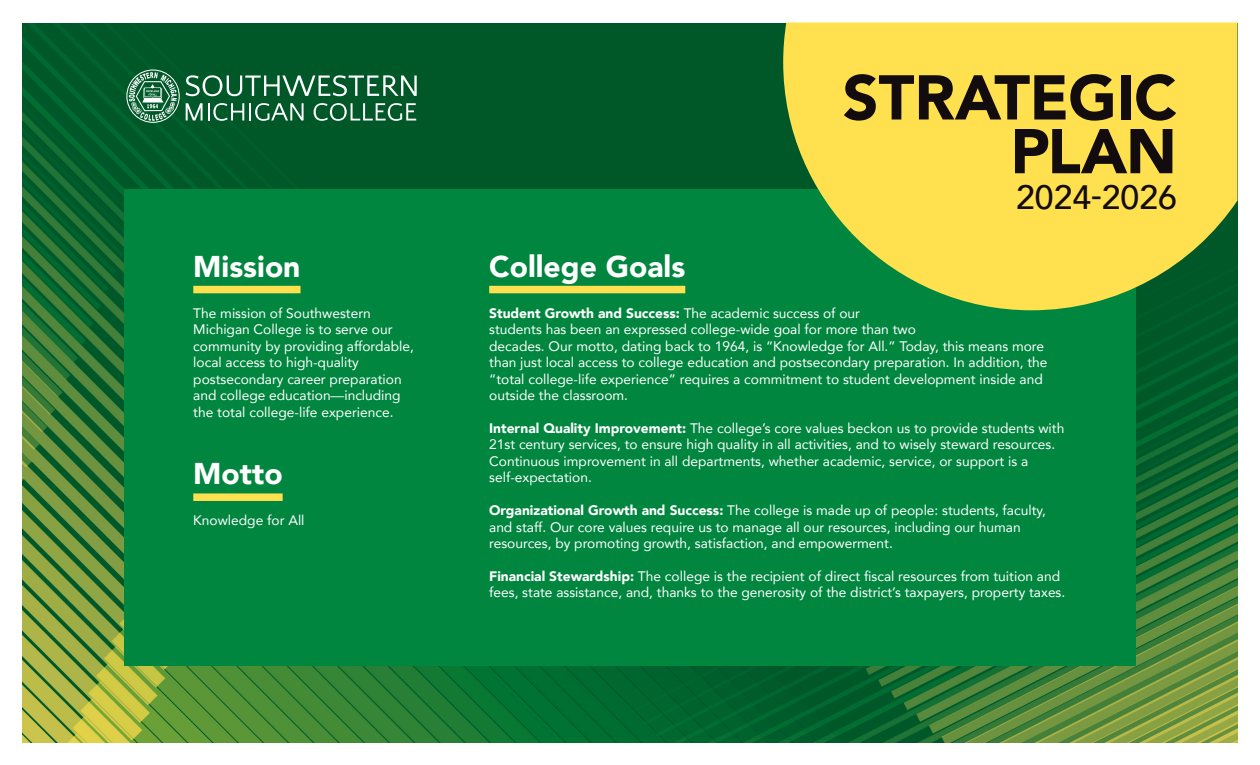
<style>
.page{position:relative;width:1260px;height:765px;background:#fff}
.page>*{position:absolute;margin:0;border:0;box-sizing:border-box;transform-origin:0 0}
.t1{font:900 62.5px/53.8px "Avenir";letter-spacing:-.01em;color:#130c0e;text-align:right}
.t2{font:500 33.75px "Avenir";color:#130c0e}
.sub_headers{font:900 30px "Avenir";color:#fff}
.College_Goals{font:13.75px/16.5px "Avenir";color:#fff}
.Body_Text_Pg_1{font:13.75px/16.5px "Avenir";color:#fff}
.s1{font-weight:900}
</style>
<div class="page">
<img style="left:22px;top:23px;width:1216px;height:719px">
<div style="left:124px;top:189px;width:1012px;height:477px;background:#00863f"></div>
<svg style="left:783px;top:22px;width:454px;height:288px;background:#d8d04b"></svg>
<div style="left:126px;top:70px;width:54px;height:53px;border:1px solid #fff;border-radius:50%"></div>
<svg style="left:129px;top:72px;width:48px;height:49px;background:#518e6d"></svg>
<svg style="left:186px;top:75px;width:231px;height:21px"></svg>
<svg style="left:186px;top:103px;width:118px;height:18px"></svg>
<svg style="left:314px;top:103px;width:102px;height:18px;background:#418260"></svg>
<div style="left:193px;top:286px;width:108px;height:7px;background:#ffe14f"></div>
<div style="left:193px;top:493px;width:90px;height:8px;background:#ffe14f"></div>
<div style="left:489px;top:286px;width:196px;height:7px;background:#ffe14f"></div>
<h2 class="sub_headers" style="left:193px;top:241px;width:109px">Mission</h2>
<p class="Body_Text_Pg_1" style="left:193px;top:304px;width:222px">The mission of Southwestern Michigan College is to serve our community by providing affordable, local access to high-quality postsecondary career preparation and college education—including the total college-life experience.</p>
<h2 class="sub_headers" style="left:193px;top:448px;width:91px">Motto</h2>
<p class="Body_Text_Pg_1" style="left:193px;top:512px;width:113px">Knowledge for All</p>
<h1 class="t1" style="left:843px;top:69px;width:336px">STRATEGIC<br>PLAN</h1>
<h1 class="t2" style="left:1016px;top:168px;width:162px">2024-2026</h1>
<h2 class="sub_headers" style="left:489px;top:241px;width:198px">College Goals</h2>
<p class="College_Goals" style="left:489px;top:304px;width:560px"><span class="s1">Student Growth and Success:</span> The academic success of our<br>students has been an expressed college-wide goal for more than two<br>decades. Our motto, dating back to 1964, is “Knowledge for All.” Today, this means more than just local access to college education and postsecondary preparation. In addition, the “total college-life experience” requires a commitment to student development inside and outside the classroom.</p>
<p class="College_Goals" style="left:489px;top:419px;width:577px"><span class="s1">Internal Quality Improvement:</span> The college’s core values beckon us to provide students with 21st century services, to ensure high quality in all activities, and to wisely steward resources.<br>Continuous improvement in all departments, whether academic, service, or support is a self-expectation.</p>
<p class="College_Goals" style="left:489px;top:502px;width:558px"><span class="s1">Organizational Growth and Success:</span> The college is made up of people: students, faculty, and staff. Our core values require us to manage all our resources, including our human resources, by promoting growth, satisfaction, and empowerment.</p>
<p class="College_Goals" style="left:489px;top:567px;width:578px"><span class="s1">Financial Stewardship:</span> The college is the recipient of direct fiscal resources from tuition and fees, state assistance, and, thanks to the generosity of the district’s taxpayers, property taxes.</p>
</div>
